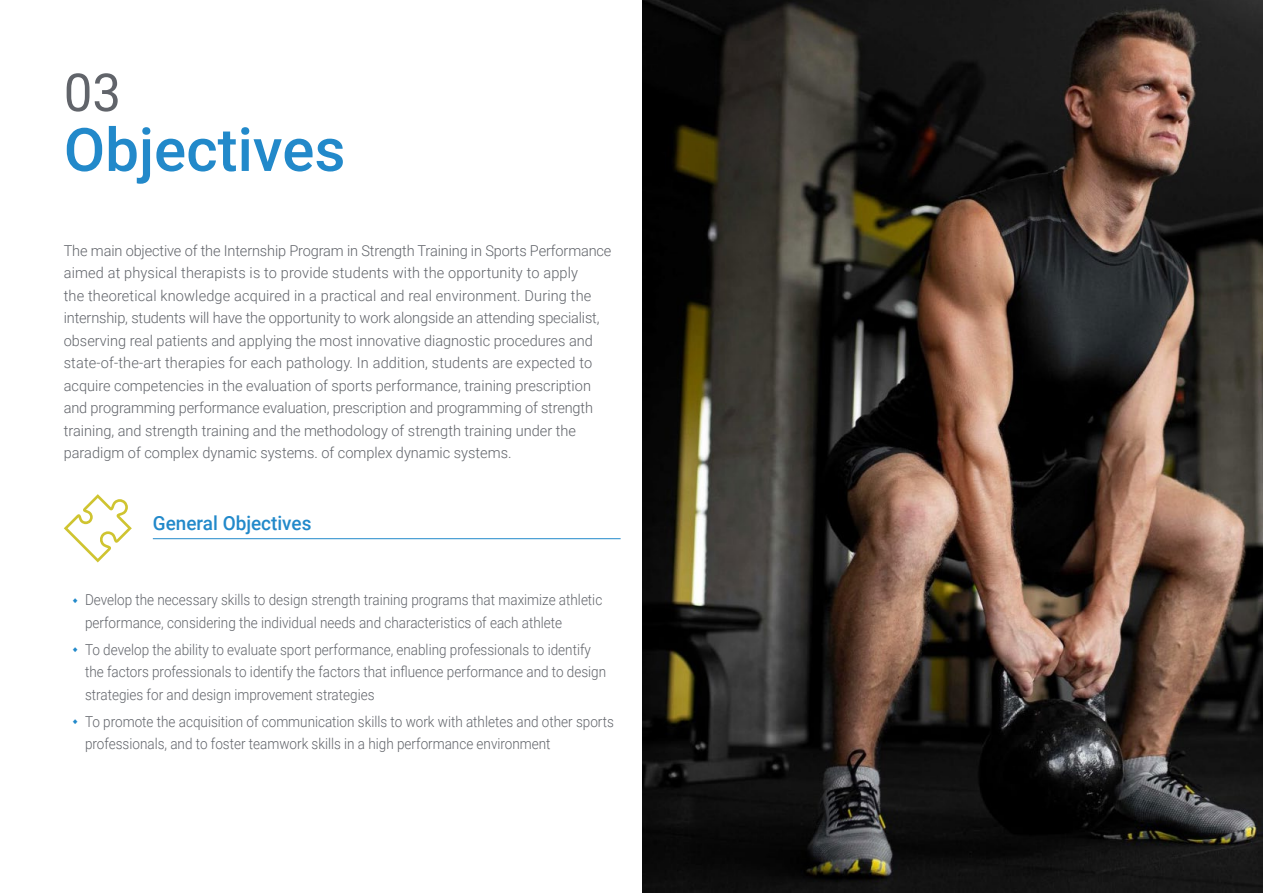
<style>
.page{position:relative;width:1263px;height:893px;background:#fff}
.page>*{position:absolute;margin:0;border:0;box-sizing:border-box;transform-origin:0 0}
.t1{font:500 60px "Roboto";color:#2289ca}
.t2{font:52.5px "Roboto";color:#61646a}
.t3{font:500 19.5px "Roboto";color:#2289ca}
.t4{font:300 15px/22.5px "Roboto";color:#61646a}
.t5{font:300 15px/22.5px "Roboto";color:#61646a;scale:.9 1}
</style>
<div class="page">
<img style="left:642px;top:0;width:621px;height:893px">
<hr style="left:153px;top:538px;width:468px;height:1px;background:#2289ca">
<svg style="left:64px;top:494px;width:68px;height:68px"></svg>
<h2 class="t2" style="left:64px;top:56px;width:59px">03</h2>
<h1 class="t1" style="left:64px;top:108px;width:283px">Objectives</h1>
<p class="t4" style="left:64px;top:239px;width:549px">The main objective of the Internship Program in Strength Training in Sports Performance aimed at physical therapists is to provide students with the opportunity to apply<br>the theoretical knowledge acquired in a practical and real environment. During the internship, students will have the opportunity to work alongside an attending specialist, observing real patients and applying the most innovative diagnostic procedures and state-of-the-art therapies for each pathology. In addition, students are expected to acquire competencies in the evaluation of sports performance, training prescription and programming performance evaluation, prescription and programming of strength training, and strength training and the methodology of strength training under the paradigm of complex dynamic systems. of complex dynamic systems.</p>
<h3 class="t3" style="left:153px;top:510px;width:160px">General Objectives</h3>
<p class="t5" style="left:85px;top:588px;width:576px">Develop the necessary skills to design strength training programs that maximize athletic performance, considering the individual needs and characteristics of each athlete</p>
<p class="t5" style="left:85px;top:638px;width:580px">To develop the ability to evaluate sport performance, enabling professionals to identify the factors professionals to identify the factors that influence performance and to design strategies for and design improvement strategies</p>
<p class="t5" style="left:85px;top:709px;width:589px">To promote the acquisition of communication skills to work with athletes and other sports professionals, and to foster teamwork skills in a high performance environment</p>
</div>
